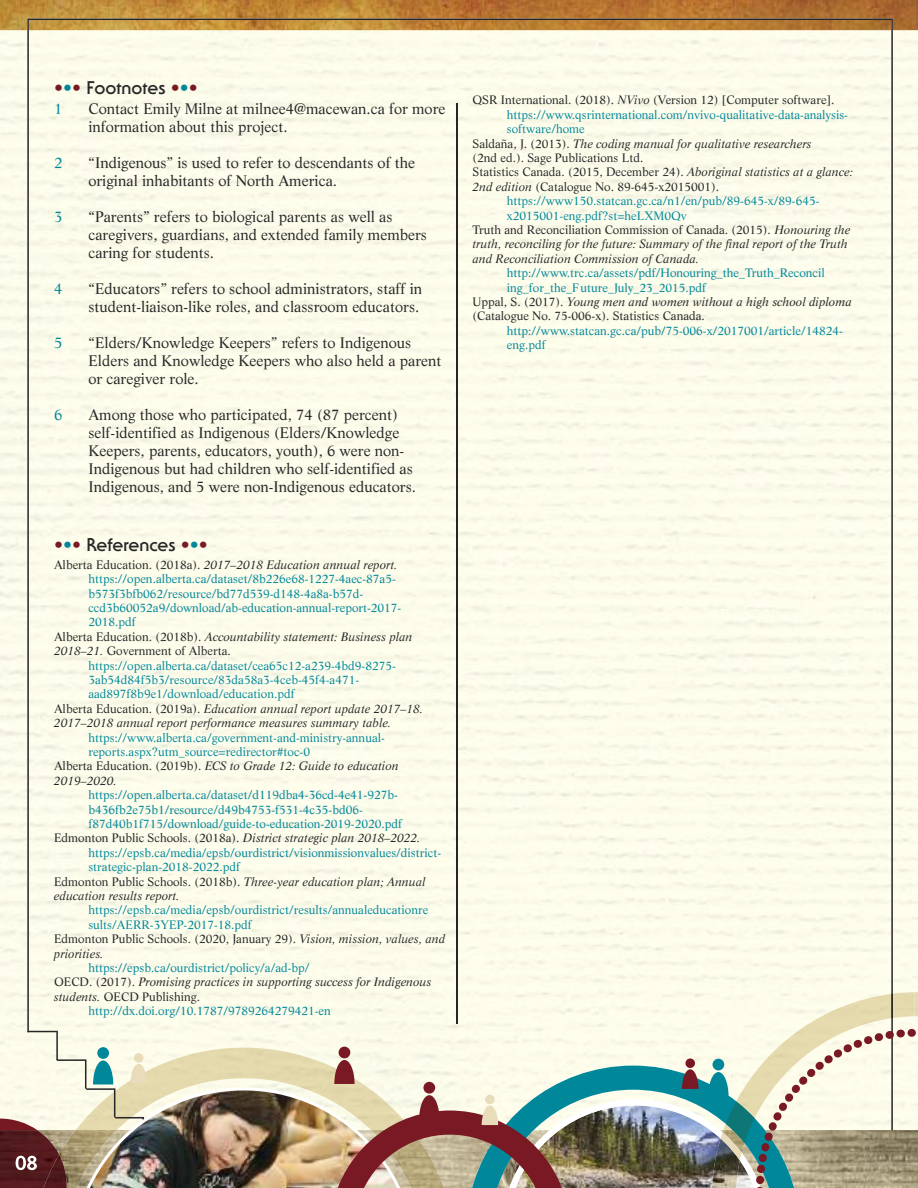
<style>
.page{position:relative;width:918px;height:1188px;background:#fff}
.page>*{position:absolute;margin:0;border:0;box-sizing:border-box;transform-origin:0 0}
.t1{font:700 18px "Serif Gothic";color:#272526}
.t2{font:15px/18px "Life";color:#272526}
.t3{font:15px "Life";color:#00879a}
.t4{font:12px/14.4px "Life";color:#00879a}
.t5{font:italic 12px "Life";color:#272526}
.t6{font:12px "Life";color:#272526}
.s1{color:#791924}
.s2{color:#00879a}
.s3{font-style:normal}
.s4{font-style:italic}
</style>
<div class="page">
<svg style="left:915px;top:30px;width:3px;height:8px"></svg>
<img style="left:0;top:0;width:918px;height:30px">
<div style="left:27px;top:19px;width:866px;height:1010px;background:#fdfcea"></div>
<hr style="left:456px;top:103px;width:2px;height:921px;background:#272526">
<img style="left:0;top:1130px;width:16px;height:58px">
<img style="left:0;top:1119px;width:16px;height:11px">
<img style="left:723px;top:992px;width:192px;height:37px">
<svg style="left:891px;top:994px;width:2px;height:24px"></svg>
<img style="left:16px;top:1029px;width:902px;height:159px">
<h1 class="t1" style="left:54px;top:81px;width:145px"><span class="s1">•</span><span class="s2">•</span><span class="s1">•</span> Footnotes <span class="s1">•</span><span class="s2">•</span><span class="s1">•</span></h1>
<p class="t3" style="left:54px;top:103px;width:10px">1</p>
<p class="t2" style="left:88px;top:101px;width:359px">Contact Emily Milne at milnee4@macewan.ca for more information about this project.</p>
<p class="t3" style="left:54px;top:157px;width:10px">2</p>
<p class="t2" style="left:88px;top:155px;width:328px">“Indigenous” is used to refer to descendants of the original inhabitants of North America.</p>
<p class="t3" style="left:54px;top:211px;width:10px">3</p>
<p class="t2" style="left:88px;top:209px;width:340px">“Parents” refers to biological parents as well as caregivers, guardians, and extended family members caring for students.</p>
<p class="t3" style="left:54px;top:283px;width:10px">4</p>
<p class="t2" style="left:88px;top:281px;width:335px">“Educators” refers to school administrators, staff in student-liaison-like roles, and classroom educators.</p>
<p class="t3" style="left:54px;top:337px;width:10px">5</p>
<p class="t2" style="left:88px;top:335px;width:355px">“Elders/Knowledge Keepers” refers to Indigenous<br>Elders and Knowledge Keepers who also held a parent or caregiver role.</p>
<p class="t3" style="left:54px;top:409px;width:10px">6</p>
<p class="t2" style="left:88px;top:407px;width:329px">Among those who participated, 74 (87 percent) self-identified as Indigenous (Elders/Knowledge Keepers, parents, educators, youth), 6 were non-Indigenous but had children who self-identified as Indigenous, and 5 were non-Indigenous educators.</p>
<h1 class="t1" style="left:54px;top:538px;width:155px"><span class="s1">•</span><span class="s2">•</span><span class="s1">•</span> References <span class="s1">•</span><span class="s2">•</span><span class="s1">•</span></h1>
<p class="t5" style="left:54px;top:560px;width:345px"><span class="s3">Alberta Education. (2018a).</span> 2017–2018 Education annual report.</p>
<p class="t4" style="left:88px;top:573px;width:309px">https://open.alberta.ca/dataset/8b226e68-1227-4aec-87a5-</p>
<p class="t4" style="left:88px;top:587px;width:276px">b573f3bfb062/resource/bd77d539-d148-4a8a-b57d-</p>
<p class="t4" style="left:88px;top:602px;width:314px">ccd3b60052a9/download/ab-education-annual-report-2017-</p>
<p class="t4" style="left:88px;top:616px;width:49px">2018.pdf</p>
<p class="t5" style="left:54px;top:632px;width:360px"><span class="s3">Alberta Education. (2018b).</span> Accountability statement: Business plan</p>
<p class="t6" style="left:54px;top:646px;width:178px"><span class="s4">2018–21.</span> Government of Alberta.</p>
<p class="t4" style="left:88px;top:659px;width:309px">https://open.alberta.ca/dataset/cea65c12-a239-4bd9-8275-</p>
<p class="t4" style="left:88px;top:674px;width:272px">3ab54d84f5b3/resource/83da58a3-4ceb-45f4-a471-</p>
<p class="t4" style="left:88px;top:688px;width:208px">aad897f8b9e1/download/education.pdf</p>
<p class="t5" style="left:54px;top:704px;width:371px"><span class="s3">Alberta Education. (2019a).</span> Education annual report update 2017–18.</p>
<p class="t5" style="left:54px;top:718px;width:339px">2017–2018 annual report performance measures summary table.</p>
<p class="t4" style="left:88px;top:731px;width:298px">https://www.alberta.ca/government-and-ministry-annual-</p>
<p class="t4" style="left:88px;top:746px;width:223px">reports.aspx?utm_source=redirector#toc-0</p>
<p class="t5" style="left:54px;top:761px;width:346px"><span class="s3">Alberta Education. (2019b).</span> ECS to Grade 12: Guide to education</p>
<p class="t5" style="left:54px;top:776px;width:64px">2019–2020.</p>
<p class="t4" style="left:88px;top:789px;width:311px">https://open.alberta.ca/dataset/d119dba4-36cd-4e41-927b-</p>
<p class="t4" style="left:88px;top:803px;width:276px">b436fb2e75b1/resource/d49b4753-f531-4c35-bd06-</p>
<p class="t4" style="left:88px;top:818px;width:315px">f87d40b1f715/download/guide-to-education-2019-2020.pdf</p>
<p class="t5" style="left:54px;top:833px;width:368px"><span class="s3">Edmonton Public Schools. (2018a).</span> District strategic plan 2018–2022.</p>
<p class="t4" style="left:88px;top:846px;width:354px">https://epsb.ca/media/epsb/ourdistrict/visionmissionvalues/district-</p>
<p class="t4" style="left:88px;top:861px;width:153px">strategic-plan-2018-2022.pdf</p>
<p class="t6" style="left:54px;top:877px;width:373px">Edmonton Public Schools. (2018b). <span class="s4">Three-year education plan; Annual</span></p>
<p class="t5" style="left:54px;top:891px;width:127px">education results report.</p>
<p class="t4" style="left:88px;top:904px;width:341px">https://epsb.ca/media/epsb/ourdistrict/results/annualeducationre</p>
<p class="t4" style="left:88px;top:918px;width:165px">sults/AERR-3YEP-2017-18.pdf</p>
<p class="t6" style="left:54px;top:934px;width:393px">Edmonton Public Schools. (2020, January 29). <span class="s4">Vision, mission, values, and</span></p>
<p class="t5" style="left:54px;top:949px;width:51px">priorities.</p>
<p class="t4" style="left:88px;top:962px;width:223px">https://epsb.ca/ourdistrict/policy/a/ad-bp/</p>
<p class="t5" style="left:54px;top:977px;width:379px"><span class="s3">OECD. (2017).</span> Promising practices in supporting success for Indigenous</p>
<p class="t6" style="left:54px;top:992px;width:148px"><span class="s4">students.</span> OECD Publishing.</p>
<p class="t4" style="left:88px;top:1005px;width:244px">http://dx.doi.org/10.1787/9789264279421-en</p>
<p class="t6" style="left:472px;top:95px;width:364px">QSR International. (2018). <span class="s4">NVivo</span> (Version 12) [Computer software].</p>
<p class="t4" style="left:507px;top:108px;width:343px">https://www.qsrinternational.com/nvivo-qualitative-data-analysis-</p>
<p class="t4" style="left:507px;top:123px;width:79px">software/home</p>
<p class="t5" style="left:472px;top:139px;width:341px"><span class="s3">Saldaña, J. (2013).</span> The coding manual for qualitative researchers</p>
<p class="t6" style="left:473px;top:153px;width:172px">(2nd ed.). Sage Publications Ltd.</p>
<p class="t6" style="left:472px;top:167px;width:382px">Statistics Canada. (2015, December 24). <span class="s4">Aboriginal statistics at a glance:</span></p>
<p class="t6" style="left:472px;top:182px;width:248px"><span class="s4">2nd edition</span> (Catalogue No. 89-645-x2015001).</p>
<p class="t4" style="left:507px;top:195px;width:314px">https://www150.statcan.gc.ca/n1/en/pub/89-645-x/89-645-</p>
<p class="t4" style="left:507px;top:209px;width:181px">x2015001-eng.pdf?st=heLXM0Qv</p>
<p class="t6" style="left:472px;top:225px;width:379px">Truth and Reconciliation Commission of Canada. (2015). <span class="s4">Honouring the</span></p>
<p class="t5" style="left:473px;top:239px;width:377px">truth, reconciling for the future: Summary of the final report of the Truth</p>
<p class="t5" style="left:472px;top:254px;width:228px">and Reconciliation Commission of Canada.</p>
<p class="t4" style="left:507px;top:267px;width:319px">http://www.trc.ca/assets/pdf/Honouring_the_Truth_Reconcil</p>
<p class="t4" style="left:507px;top:281px;width:201px">ing_for_the_Future_July_23_2015.pdf</p>
<p class="t5" style="left:472px;top:297px;width:381px"><span class="s3">Uppal, S. (2017).</span> Young men and women without a high school diploma</p>
<p class="t6" style="left:472px;top:311px;width:234px">(Catalogue No. 75-006-x). Statistics Canada.</p>
<p class="t4" style="left:507px;top:324px;width:337px">http://www.statcan.gc.ca/pub/75-006-x/2017001/article/14824- eng.pdf</p>
</div>
